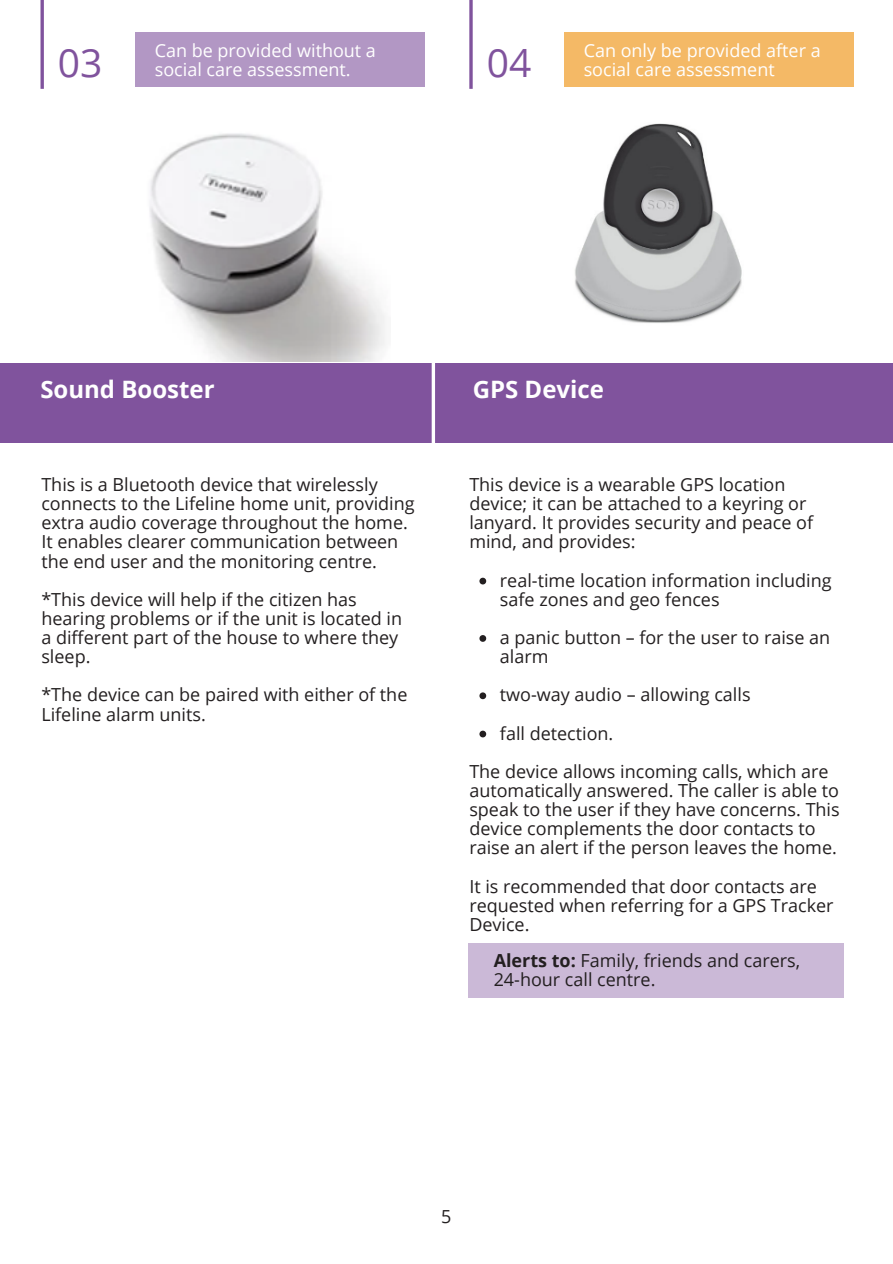
<style>
.page{position:relative;width:893px;height:1264px;background:#fff}
.page>*{position:absolute;margin:0;border:0;box-sizing:border-box;transform-origin:0 0}
.t1{font:39px "Open Sans";color:#80539d}
.t2{font:700 24px "Open Sans";color:#fff}
.t3{font:18px/19px "Open Sans";color:#231f20}
.t4{font:18px/19px "Open Sans";color:#fff}
.s1{font-weight:700}
</style>
<div class="page">
<div style="left:0;top:363px;width:892px;height:80px;background:#80539d"></div>
<svg style="left:40px;top:0;width:4px;height:89px"></svg>
<hr style="left:469px;top:0;width:3px;height:89px;background:#80539d">
<svg style="left:431px;top:363px;width:4px;height:80px"></svg>
<div style="left:468px;top:943px;width:375px;height:54px;background:#cbb9d7"></div>
<div style="left:135px;top:32px;width:289px;height:54px;background:#b297c4"></div>
<div style="left:564px;top:32px;width:289px;height:54px;background:#f4b966"></div>
<img style="left:149px;top:133px;width:236px;height:228px">
<img style="left:575px;top:123px;width:167px;height:200px">
<svg style="left:479px;top:577px;width:7px;height:7px"></svg>
<svg style="left:479px;top:635px;width:7px;height:7px"></svg>
<svg style="left:479px;top:692px;width:7px;height:7px"></svg>
<svg style="left:479px;top:730px;width:7px;height:7px"></svg>
<p class="t4" style="left:155px;top:41px;width:223px">Can be provided without a social care assessment.</p>
<p class="t4" style="left:583px;top:41px;width:238px">Can only be provided after a social care assessment</p>
<p class="t1" style="left:58px;top:35px;width:46px">03</p>
<p class="t1" style="left:486px;top:35px;width:46px">04</p>
<p class="t2" style="left:40px;top:372px;width:176px">Sound Booster</p>
<p class="t3" style="left:41px;top:474px;width:375px">This is a Bluetooth device that wirelessly connects to the Lifeline home unit, providing extra audio coverage throughout the home.<br>It enables clearer communication between the end user and the monitoring centre.</p>
<p class="t3" style="left:41px;top:589px;width:362px">*This device will help if the citizen has hearing problems or if the unit is located in a different part of the house to where they sleep.</p>
<p class="t3" style="left:41px;top:685px;width:367px">*The device can be paired with either of the<br>Lifeline alarm units.</p>
<p class="t2" style="left:472px;top:372px;width:133px">GPS Device</p>
<p class="t3" style="left:469px;top:474px;width:345px">This device is a wearable GPS location device; it can be attached to a keyring or lanyard. It provides security and peace of mind, and provides:</p>
<p class="t3" style="left:500px;top:570px;width:333px">real-time location information including safe zones and geo fences</p>
<p class="t3" style="left:500px;top:627px;width:332px">a panic button – for the user to raise an alarm</p>
<p class="t3" style="left:500px;top:685px;width:252px">two-way audio – allowing calls</p>
<p class="t3" style="left:500px;top:723px;width:115px">fall detection.</p>
<p class="t3" style="left:469px;top:761px;width:372px">The device allows incoming calls, which are automatically answered. The caller is able to speak to the user if they have concerns. This device complements the door contacts to raise an alert if the person leaves the home.</p>
<p class="t3" style="left:469px;top:876px;width:366px">It is recommended that door contacts are requested when referring for a GPS Tracker<br>Device.</p>
<p class="t3" style="left:493px;top:950px;width:308px"><span class="s1">Alerts to:</span> Family, friends and carers,<br>24-hour call centre.</p>
<p class="t3" style="left:441px;top:1205px;width:12px">5</p>
</div>
